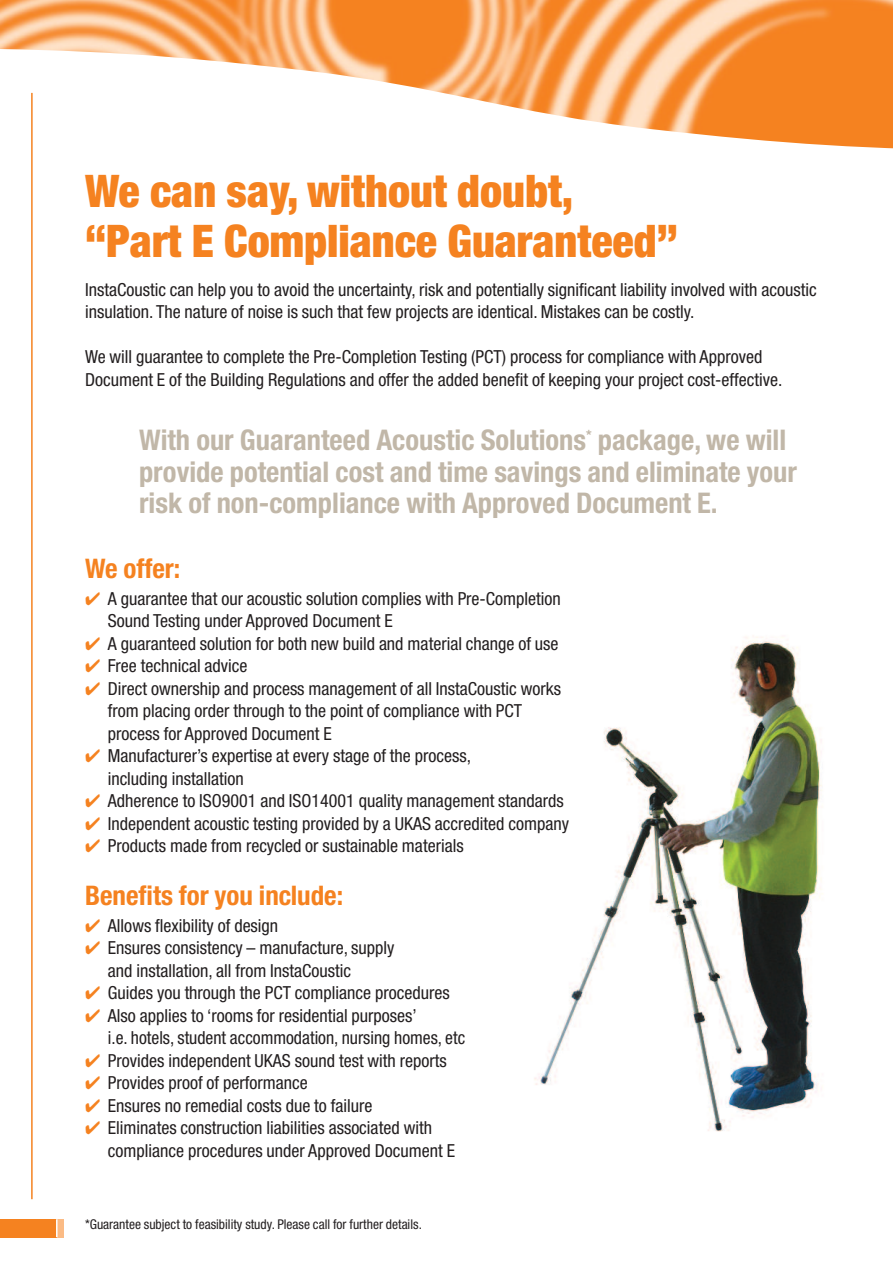
<style>
.page{position:relative;width:893px;height:1263px;background:#fff}
.page>*{position:absolute;margin:0;border:0;box-sizing:border-box;transform-origin:0 0}
.t1{font:900 condensed 45px/49.5px "Helvetica Neue";color:#f58220}
.t2{font:700 condensed 28.5px/31.5px "Helvetica Neue";color:#c1b7a8}
.t3{font:700 condensed 27px "Helvetica Neue";color:#f58220}
.t4{font:condensed 18px/22.5px "Helvetica Neue";color:#231f20}
.t5{font:condensed 13.5px "Helvetica Neue";color:#231f20}
.s1{color:#f58220}
</style>
<div class="page">
<img style="left:534px;top:637px;width:289px;height:495px">
<img style="left:0;top:0;width:893px;height:48px">
<svg style="left:0;top:48px;width:893px;height:101px"></svg>
<div style="left:0;top:1219px;width:64px;height:18px;background:#f58220"></div>
<div style="left:57px;top:1219px;width:6px;height:18px;background:#fbbb85"></div>
<svg style="left:56px;top:1219px;width:2px;height:18px"></svg>
<hr style="left:31px;top:93px;width:2px;height:1106px;background:#f58220">
<h1 class="t1" style="left:85px;top:170px;width:594px">We can say, without doubt, “Part E Compliance Guaranteed”</h1>
<p class="t4" style="left:85px;top:280px;width:733px">InstaCoustic can help you to avoid the uncertainty, risk and potentially significant liability involved with acoustic insulation. The nature of noise is such that few projects are identical. Mistakes can be costly.</p>
<p class="t4" style="left:85px;top:347px;width:699px">We will guarantee to complete the Pre-Completion Testing (PCT) process for compliance with Approved<br>Document E of the Building Regulations and offer the added benefit of keeping your project cost-effective.</p>
<h2 class="t2" style="left:139px;top:427px;width:659px">With our Guaranteed Acoustic Solutions<sup>*</sup> package, we will provide potential cost and time savings and eliminate your risk of non-compliance with Approved Document E.</h2>
<h3 class="t3" style="left:85px;top:559px;width:97px">We offer:</h3>
<p class="t4" style="left:108px;top:589px;width:454px;text-indent:-23px"><span class="s1">✔</span> A guarantee that our acoustic solution complies with Pre-Completion<br>Sound Testing under Approved Document E</p>
<p class="t4" style="left:85px;top:634px;width:475px"><span class="s1">✔</span> A guaranteed solution for both new build and material change of use</p>
<p class="t4" style="left:85px;top:656px;width:164px"><span class="s1">✔</span> Free technical advice</p>
<p class="t4" style="left:108px;top:679px;width:455px;text-indent:-23px"><span class="s1">✔</span> Direct ownership and process management of all InstaCoustic works from placing order through to the point of compliance with PCT process for Approved Document E</p>
<p class="t4" style="left:108px;top:746px;width:365px;text-indent:-23px"><span class="s1">✔</span> Manufacturer’s expertise at every stage of the process, including installation</p>
<p class="t4" style="left:85px;top:791px;width:480px"><span class="s1">✔</span> Adherence to ISO9001 and ISO14001 quality management standards</p>
<p class="t4" style="left:85px;top:814px;width:486px"><span class="s1">✔</span> Independent acoustic testing provided by a UKAS accredited company</p>
<p class="t4" style="left:85px;top:836px;width:380px"><span class="s1">✔</span> Products made from recycled or sustainable materials</p>
<h3 class="t3" style="left:85px;top:885px;width:260px">Benefits for you include:</h3>
<p class="t4" style="left:85px;top:915px;width:195px"><span class="s1">✔</span> Allows flexibility of design</p>
<p class="t4" style="left:108px;top:938px;width:288px;text-indent:-23px"><span class="s1">✔</span> Ensures consistency – manufacture, supply and installation, all from InstaCoustic</p>
<p class="t4" style="left:85px;top:983px;width:366px"><span class="s1">✔</span> Guides you through the PCT compliance procedures</p>
<p class="t4" style="left:108px;top:1005px;width:359px;text-indent:-23px"><span class="s1">✔</span> Also applies to ‘rooms for residential purposes’<br>i.e. hotels, student accommodation, nursing homes, etc</p>
<p class="t4" style="left:85px;top:1050px;width:363px"><span class="s1">✔</span> Provides independent UKAS sound test with reports</p>
<p class="t4" style="left:85px;top:1073px;width:224px"><span class="s1">✔</span> Provides proof of performance</p>
<p class="t4" style="left:85px;top:1095px;width:289px"><span class="s1">✔</span> Ensures no remedial costs due to failure</p>
<p class="t4" style="left:108px;top:1118px;width:349px;text-indent:-23px"><span class="s1">✔</span> Eliminates construction liabilities associated with compliance procedures under Approved Document E</p>
<p class="t5" style="left:85px;top:1219px;width:338px">*Guarantee subject to feasibility study. Please call for further details.</p>
</div>
